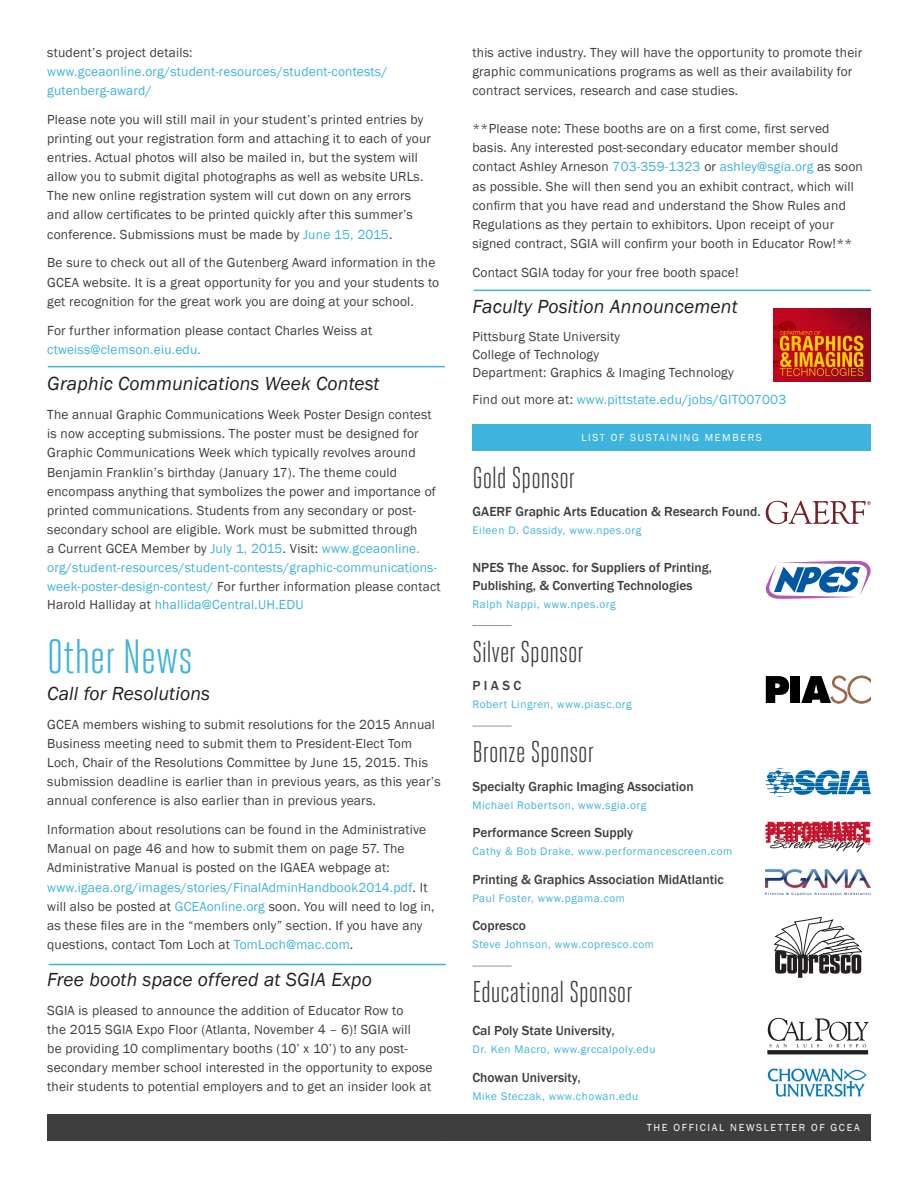
<style>
.page{position:relative;width:918px;height:1188px;background:#fff}
.page>*{position:absolute;margin:0;border:0;box-sizing:border-box;transform-origin:0 0}
.t1{font:48px "Heroic Condensed";color:#3eb3dd}
.t2{font:30px "Heroic Condensed";color:#3e3e3f}
.t3{font:italic 19.5px "Franklin Gothic";letter-spacing:.01em;color:#231f20}
.t4{font:13.5px/19.2px "Franklin Gothic";letter-spacing:.015em;color:#3e3e3f}
.t5{font:500 13.5px/18px "Franklin Gothic";color:#3e3e3f}
.t6{font:13.5px/19.2px "Franklin Gothic";letter-spacing:.015em;color:#3eb3dd}
.t7{font:11.25px "Franklin Gothic";letter-spacing:.05em;color:#3eb3dd}
.t8{font:10.5px "Franklin Gothic";letter-spacing:.155em;color:#fff}
.s1{color:#3eb3dd}
.s2{color:#3e3e3f}
</style>
<div class="page">
<hr style="left:472px;top:625px;width:40px;height:1px;background:#939598">
<hr style="left:472px;top:726px;width:40px;height:1px;background:#939598">
<hr style="left:472px;top:966px;width:40px;height:1px;background:#939598">
<div style="left:47px;top:1115px;width:824px;height:26px;background:#3e3e3f"></div>
<img style="left:774px;top:308px;width:97px;height:74px">
<div style="left:472px;top:424px;width:399px;height:26px;background:#3eb3dd"></div>
<svg style="left:766px;top:501px;width:105px;height:23px"></svg>
<svg style="left:766px;top:561px;width:105px;height:38px"></svg>
<svg style="left:766px;top:676px;width:23px;height:27px"></svg>
<div style="left:790px;top:676px;width:10px;height:27px;background:#000"></div>
<svg style="left:801px;top:676px;width:70px;height:28px"></svg>
<svg style="left:766px;top:768px;width:105px;height:29px"></svg>
<svg style="left:774px;top:917px;width:88px;height:61px"></svg>
<img style="left:766px;top:821px;width:105px;height:32px">
<img style="left:766px;top:870px;width:105px;height:25px">
<svg style="left:767px;top:1050px;width:101px;height:4px"></svg>
<svg style="left:768px;top:1018px;width:101px;height:29px"></svg>
<img style="left:767px;top:1068px;width:100px;height:29px">
<hr style="left:48px;top:366px;width:397px;height:1px;background:#3eb3dd">
<hr style="left:49px;top:964px;width:397px;height:1px;background:#3eb3dd">
<hr style="left:474px;top:290px;width:397px;height:1px;background:#3eb3dd">
<p class="t4" style="left:47px;top:43px;width:147px">student’s project details:</p>
<p class="t6" style="left:47px;top:62px;width:342px">www.gceaonline.org/student-resources/student-contests/ gutenberg-award/</p>
<p class="t4" style="left:47px;top:110px;width:385px">Please note you will still mail in your student’s printed entries by printing out your registration form and attaching it to each of your entries. Actual photos will also be mailed in, but the system will allow you to submit digital photographs as well as website URLs.<br>The new online registration system will cut down on any errors and allow certificates to be printed quickly after this summer’s conference. Submissions must be made by <span class="s1">June 15, 2015</span>.</p>
<p class="t4" style="left:47px;top:254px;width:394px">Be sure to check out all of the Gutenberg Award information in the<br>GCEA website. It is a great opportunity for you and your students to get recognition for the great work you are doing at your school.</p>
<p class="t4" style="left:47px;top:321px;width:327px">For further information please contact Charles Weiss at</p>
<p class="t6" style="left:47px;top:340px;width:155px">ctweiss@clemson.eiu.edu.</p>
<h3 class="t3" style="left:47px;top:372px;width:334px">Graphic Communications Week Contest</h3>
<p class="t4" style="left:47px;top:405px;width:395px">The annual Graphic Communications Week Poster Design contest is now accepting submissions. The poster must be designed for Graphic Communications Week which typically revolves around Benjamin Franklin’s birthday (January 17). The theme could encompass anything that symbolizes the power and importance of printed communications. Students from any secondary or post&shy;secondary school are eligible. Work must be submitted through<br>a Current GCEA Member by <span class="s1">July 1, 2015</span>. Visit: <span class="s1">www.gceaonline. org/student-resources/student-contests/graphic-communications&shy;week-poster-design-contest/</span> For further information please contact Harold Halliday at <span class="s1">hhallida@Central.UH.EDU</span></p>
<h1 class="t1" style="left:47px;top:630px;width:147px">Other News</h1>
<h3 class="t3" style="left:47px;top:681px;width:165px">Call for Resolutions</h3>
<p class="t4" style="left:47px;top:715px;width:395px">GCEA members wishing to submit resolutions for the 2015 Annual Business meeting need to submit them to President-Elect Tom Loch, Chair of the Resolutions Committee by June 15, 2015. This submission deadline is earlier than in previous years, as this year’s annual conference is also earlier than in previous years.</p>
<p class="t4" style="left:47px;top:820px;width:389px">Information about resolutions can be found in the Administrative Manual on page 46 and how to submit them on page 57. The Administrative Manual is posted on the IGAEA webpage at: <span class="s1">www.igaea.org/images/stories/FinalAdminHandbook2014.pdf</span>. It will also be posted at <span class="s1">GCEAonline.org</span> soon. You will need to log in, as these files are in the “members only” section. If you have any questions, contact Tom Loch at <span class="s1">TomLoch@mac.com</span>.</p>
<h3 class="t3" style="left:47px;top:967px;width:326px">Free booth space offered at SGIA Expo</h3>
<p class="t4" style="left:47px;top:1001px;width:387px">SGIA is pleased to announce the addition of Educator Row to<br>the 2015 SGIA Expo Floor (Atlanta, November 4 – 6)! SGIA will<br>be providing 10 complimentary booths (10’ x 10’) to any post&shy;secondary member school interested in the opportunity to expose their students to potential employers and to get an insider look at</p>
<p class="t4" style="left:472px;top:43px;width:391px">this active industry. They will have the opportunity to promote their graphic communications programs as well as their availability for contract services, research and case studies.</p>
<p class="t4" style="left:472px;top:119px;width:392px">**Please note: These booths are on a first come, first served basis. Any interested post-secondary educator member should contact Ashley Arneson <span class="s1">703-359-1323</span> or <span class="s1">ashley@sgia.org</span> as soon as possible. She will then send you an exhibit contract, which will confirm that you have read and understand the Show Rules and Regulations as they pertain to exhibitors. Upon receipt of your signed contract, SGIA will confirm your booth in Educator Row!**</p>
<p class="t4" style="left:472px;top:263px;width:268px">Contact SGIA today for your free booth space!</p>
<h3 class="t3" style="left:472px;top:294px;width:267px">Faculty Position Announcement</h3>
<p class="t4" style="left:472px;top:327px;width:263px;line-height:18px">Pittsburg State University<br>College of Technology<br>Department: Graphics &amp; Imaging Technology</p>
<p class="t6" style="left:472px;top:390px;width:315px"><span class="s2">Find out more at:</span> www.pittstate.edu/jobs/GIT007003</p>
<p class="t8" style="left:581px;top:431px;width:182px">LIST OF SUSTAINING MEMBERS</p>
<h2 class="t2" style="left:472px;top:461px;width:104px">Gold Sponsor</h2>
<p class="t5" style="left:472px;top:502px;width:290px">GAERF Graphic Arts Education &amp; Research Found.</p>
<p class="t7" style="left:472px;top:523px;width:170px">Eileen D. Cassidy, www.npes.org</p>
<p class="t5" style="left:472px;top:558px;width:241px">NPES The Assoc. for Suppliers of Printing,<br>Publishing, &amp; Converting Technologies</p>
<p class="t7" style="left:472px;top:597px;width:145px">Ralph Nappi, www.npes.org</p>
<h2 class="t2" style="left:472px;top:635px;width:113px">Silver Sponsor</h2>
<p class="t5" style="left:472px;top:677px;width:50px">P I A S C</p>
<p class="t7" style="left:472px;top:698px;width:161px">Robert Lingren, www.piasc.org</p>
<h2 class="t2" style="left:472px;top:736px;width:123px">Bronze Sponsor</h2>
<p class="t5" style="left:472px;top:777px;width:223px">Specialty Graphic Imaging Association</p>
<p class="t7" style="left:472px;top:798px;width:175px">Michael Robertson, www.sgia.org</p>
<p class="t5" style="left:472px;top:824px;width:162px">Performance Screen Supply</p>
<p class="t7" style="left:472px;top:845px;width:261px">Cathy &amp; Bob Drake, www.performancescreen.com</p>
<p class="t5" style="left:472px;top:870px;width:253px">Printing &amp; Graphics Association MidAtlantic</p>
<p class="t7" style="left:472px;top:891px;width:154px">Paul Foster, www.pgama.com</p>
<p class="t5" style="left:472px;top:917px;width:55px">Copresco</p>
<p class="t7" style="left:472px;top:938px;width:183px">Steve Johnson, www.copresco.com</p>
<h2 class="t2" style="left:472px;top:976px;width:161px">Educational Sponsor</h2>
<p class="t5" style="left:472px;top:1022px;width:144px">Cal Poly State University,</p>
<p class="t7" style="left:472px;top:1043px;width:185px">Dr. Ken Macro, www.grccalpoly.edu</p>
<p class="t5" style="left:472px;top:1068px;width:110px">Chowan University,</p>
<p class="t7" style="left:472px;top:1089px;width:167px">Mike Steczak, www.chowan.edu</p>
<p class="t8" style="left:647px;top:1121px;width:214px">THE OFFICIAL NEWSLETTER OF GCEA</p>
</div>
